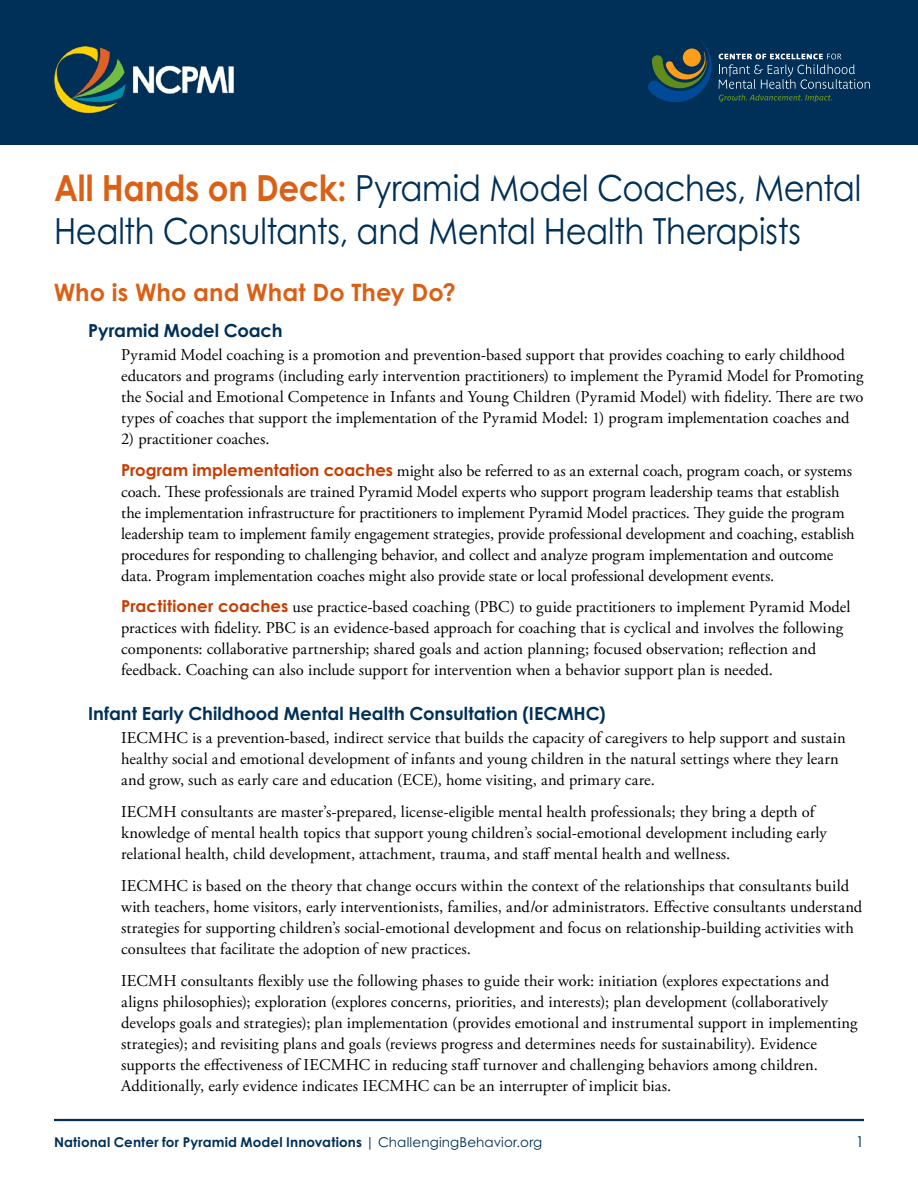
<style>
.page{position:relative;width:918px;height:1188px;background:#fff}
.page>*{position:absolute;margin:0;border:0;box-sizing:border-box;transform-origin:0 0}
.t1{font:36px/43.2px "Century Gothic Pro";letter-spacing:-.01em;color:#003057;scale:.9 1}
.Heading_2{font:700 24px "Century Gothic Pro";letter-spacing:.005em;color:#da6016}
.Heading_3{font:700 18px "Century Gothic Pro";color:#003057}
.Paragraph{font:16.5px/21px "Adobe Garamond Pro";color:#000}
.t2{font:15px "Century Gothic Pro";color:#003057}
.t3{font:700 13.5px "Century Gothic Pro";letter-spacing:.01em;color:#003057}
.s1{font-weight:700;color:#da6016}
.s2{font-family:"Century Gothic Pro";font-weight:700;color:#c63d00}
.s3{font-weight:400}
</style>
<div class="page">
<hr style="left:54px;top:1119px;width:810px;height:2px;background:#003057">
<div style="left:0;top:0;width:918px;height:144px;background:#003057"></div>
<img style="left:54px;top:46px;width:180px;height:67px">
<svg style="left:648px;top:40px;width:222px;height:62px"></svg>
<h1 class="t1" style="left:54px;top:166px;width:899px"><span class="s1">All Hands on Deck:</span> Pyramid Model Coaches, Mental<br>Health Consultants, and Mental Health Therapists</h1>
<h2 class="Heading_2" style="left:54px;top:277px;width:404px">Who is Who and What Do They Do?</h2>
<h3 class="Heading_3" style="left:88px;top:319px;width:196px">Pyramid Model Coach</h3>
<p class="Paragraph" style="left:121px;top:345px;width:744px">Pyramid Model coaching is a promotion and prevention-based support that provides coaching to early childhood educators and programs (including early intervention practitioners) to implement the Pyramid Model for Promoting the Social and Emotional Competence in Infants and Young Children (Pyramid Model) with fidelity. There are two types of coaches that support the implementation of the Pyramid Model: 1) program implementation coaches and</p>
<p class="Paragraph" style="left:121px;top:429px;width:150px">2) practitioner coaches.</p>
<p class="Paragraph" style="left:121px;top:460px;width:735px"><span class="s2">Program implementation coaches</span> might also be referred to as an external coach, program coach, or systems coach. These professionals are trained Pyramid Model experts who support program leadership teams that establish the implementation infrastructure for practitioners to implement Pyramid Model practices. They guide the program leadership team to implement family engagement strategies, provide professional development and coaching, establish procedures for responding to challenging behavior, and collect and analyze program implementation and outcome data. Program implementation coaches might also provide state or local professional development events.</p>
<p class="Paragraph" style="left:121px;top:597px;width:731px"><span class="s2">Practitioner coaches</span> use practice-based coaching (PBC) to guide practitioners to implement Pyramid Model practices with fidelity. PBC is an evidence-based approach for coaching that is cyclical and involves the following components: collaborative partnership; shared goals and action planning; focused observation; reflection and feedback. Coaching can also include support for intervention when a behavior support plan is needed.</p>
<h3 class="Heading_3" style="left:88px;top:702px;width:519px">Infant Early Childhood Mental Health Consultation (IECMHC)</h3>
<p class="Paragraph" style="left:121px;top:728px;width:726px">IECMHC is a prevention-based, indirect service that builds the capacity of caregivers to help support and sustain healthy social and emotional development of infants and young children in the natural settings where they learn and grow, such as early care and education (ECE), home visiting, and primary care.</p>
<p class="Paragraph" style="left:121px;top:802px;width:707px">IECMH consultants are master’s-prepared, license-eligible mental health professionals; they bring a depth of knowledge of mental health topics that support young children’s social-emotional development including early relational health, child development, attachment, trauma, and staff mental health and wellness.</p>
<p class="Paragraph" style="left:121px;top:876px;width:743px">IECMHC is based on the theory that change occurs within the context of the relationships that consultants build with teachers, home visitors, early interventionists, families, and/or administrators. Effective consultants understand strategies for supporting children’s social-emotional development and focus on relationship-building activities with consultees that facilitate the adoption of new practices.</p>
<p class="Paragraph" style="left:121px;top:970px;width:738px">IECMH consultants flexibly use the following phases to guide their work: initiation (explores expectations and aligns philosophies); exploration (explores concerns, priorities, and interests); plan development (collaboratively develops goals and strategies); plan implementation (provides emotional and instrumental support in implementing strategies); and revisiting plans and goals (reviews progress and determines needs for sustainability). Evidence supports the effectiveness of IECMHC in reducing staff turnover and challenging behaviors among children.<br>Additionally, early evidence indicates IECMHC can be an interrupter of implicit bias.</p>
<p class="t3" style="left:54px;top:1133px;width:490px">National Center for Pyramid Model Innovations <span class="s3">| ChallengingBehavior.org</span></p>
<p class="t2" style="left:856px;top:1132px;width:10px">1</p>
</div>
